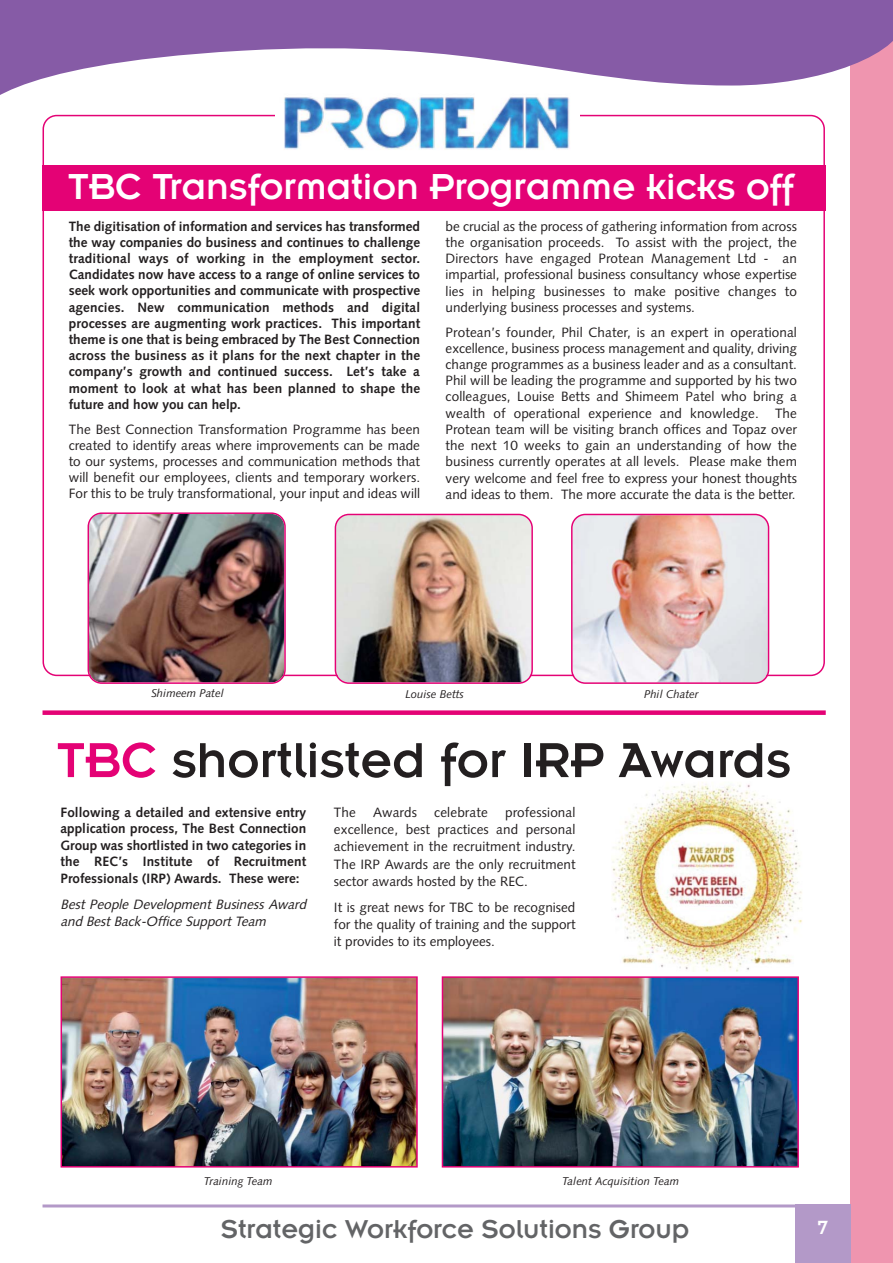
<style>
.page{position:relative;width:893px;height:1263px;background:#fff}
.page>*{position:absolute;margin:0;border:0;box-sizing:border-box;transform-origin:0 0}
.t1{font:54px "Insignia";color:#231f20}
.t2{font:39.75px "Insignia";color:#fff}
.t3{font:28.5px "Insignia";color:#636466}
.t4{font:21px "Insignia";color:#fff}
.t5{font:13.5px/16.2px "Syntax";color:#231f20;text-align:justify}
.t6{font:700 13.5px/16.2px "Syntax";color:#231f20;text-align:justify}
.t7{font:italic 13.5px/17.2px "Syntax";color:#231f20}
.t8{font:italic 11.25px "Syntax";color:#231f20}
.s1{color:#e40275}
</style>
<div class="page">
<img style="left:612px;top:782px;width:190px;height:189px">
<svg style="left:43px;top:115px;width:782px;height:561px"></svg>
<div style="left:850px;top:0;width:43px;height:1263px;background:#ef95af"></div>
<hr style="left:43px;top:1204px;width:806px;height:3px;background:#b399c8">
<div style="left:795px;top:1204px;width:55px;height:59px;background:#b399c8"></div>
<svg style="left:0;top:0;width:893px;height:95px;fill:#865ba6"></svg>
<img style="left:276px;top:90px;width:303px;height:67px">
<img style="left:88px;top:512px;width:198px;height:172px">
<img style="left:335px;top:514px;width:198px;height:170px">
<img style="left:571px;top:514px;width:198px;height:170px">
<div style="left:43px;top:165px;width:783px;height:46px;background:#e40275"></div>
<img style="left:64px;top:979px;width:351px;height:185px">
<div style="left:61px;top:976px;width:357px;height:191px;border:2px solid #e40275"></div>
<img style="left:445px;top:979px;width:351px;height:185px">
<div style="left:442px;top:976px;width:357px;height:191px;border:2px solid #e40275"></div>
<div style="left:43px;top:710px;width:783px;height:5px;background:#e40275"></div>
<h2 class="t2" style="left:68px;top:174px;width:727px">TBC Transformation Programme kicks off</h2>
<p class="t6" style="left:69px;top:219px;width:353px">The digitisation of information and services has transformed the way companies do business and continues to challenge traditional ways of working in the employment sector.<br>Candidates now have access to a range of online services to seek work opportunities and communicate with prospective agencies. New communication methods and digital processes are augmenting work practices. This important theme is one that is being embraced by The Best Connection across the business as it plans for the next chapter in the company’s growth and continued success. Let’s take a moment to look at what has been planned to shape the future and how you can help.</p>
<p class="t5" style="left:69px;top:422px;width:353px">The Best Connection Transformation Programme has been created to identify areas where improvements can be made to our systems, processes and communication methods that will benefit our employees, clients and temporary workers.<br>For this to be truly transformational, your input and ideas will</p>
<p class="t5" style="left:446px;top:219px;width:353px">be crucial as the process of gathering information from across the organisation proceeds. To assist with the project, the Directors have engaged Protean Management Ltd - an impartial, professional business consultancy whose expertise lies in helping businesses to make positive changes to underlying business processes and systems.</p>
<p class="t5" style="left:446px;top:325px;width:353px">Protean’s founder, Phil Chater, is an expert in operational excellence, business process management and quality, driving change programmes as a business leader and as a consultant.<br>Phil will be leading the programme and supported by his two colleagues, Louise Betts and Shimeem Patel who bring a wealth of operational experience and knowledge. The Protean team will be visiting branch offices and Topaz over the next 10 weeks to gain an understanding of how the business currently operates at all levels. Please make them very welcome and feel free to express your honest thoughts and ideas to them. The more accurate the data is the better.</p>
<p class="t8" style="left:151px;top:688px;width:74px">Shimeem Patel</p>
<p class="t8" style="left:405px;top:690px;width:60px">Louise Betts</p>
<p class="t8" style="left:644px;top:690px;width:56px">Phil Chater</p>
<h1 class="t1" style="left:57px;top:743px;width:735px"><span class="s1">TBC</span> shortlisted for IRP Awards</h1>
<p class="t6" style="left:61px;top:805px;width:247px">Following a detailed and extensive entry application process, The Best Connection Group was shortlisted in two categories in the REC’s Institute of Recruitment Professionals (IRP) Awards. These were:</p>
<p class="t7" style="left:61px;top:897px;width:250px">Best People Development Business Award and Best Back-Office Support Team</p>
<p class="t5" style="left:334px;top:805px;width:243px;line-height:17.2px;text-indent:171px">professional excellence, best practices and personal achievement in the recruitment industry.<br>The IRP Awards are the only recruitment sector awards hosted by the REC.</p>
<p class="t5" style="left:334px;top:900px;width:243px;line-height:17.2px">It is great news for TBC to be recognised for the quality of training and the support it provides to its employees.</p>
<p class="t5" style="left:334px;top:805px;width:24px">The</p>
<p class="t5" style="left:373px;top:805px;width:45px">Awards</p>
<p class="t5" style="left:434px;top:805px;width:55px">celebrate</p>
<p class="t8" style="left:204px;top:1176px;width:70px">Training Team</p>
<p class="t8" style="left:562px;top:1176px;width:118px">Talent Acquisition Team</p>
<h3 class="t3" style="left:221px;top:1220px;width:470px">Strategic Workforce Solutions Group</h3>
<h3 class="t4" style="left:818px;top:1220px;width:12px">7</h3>
</div>
